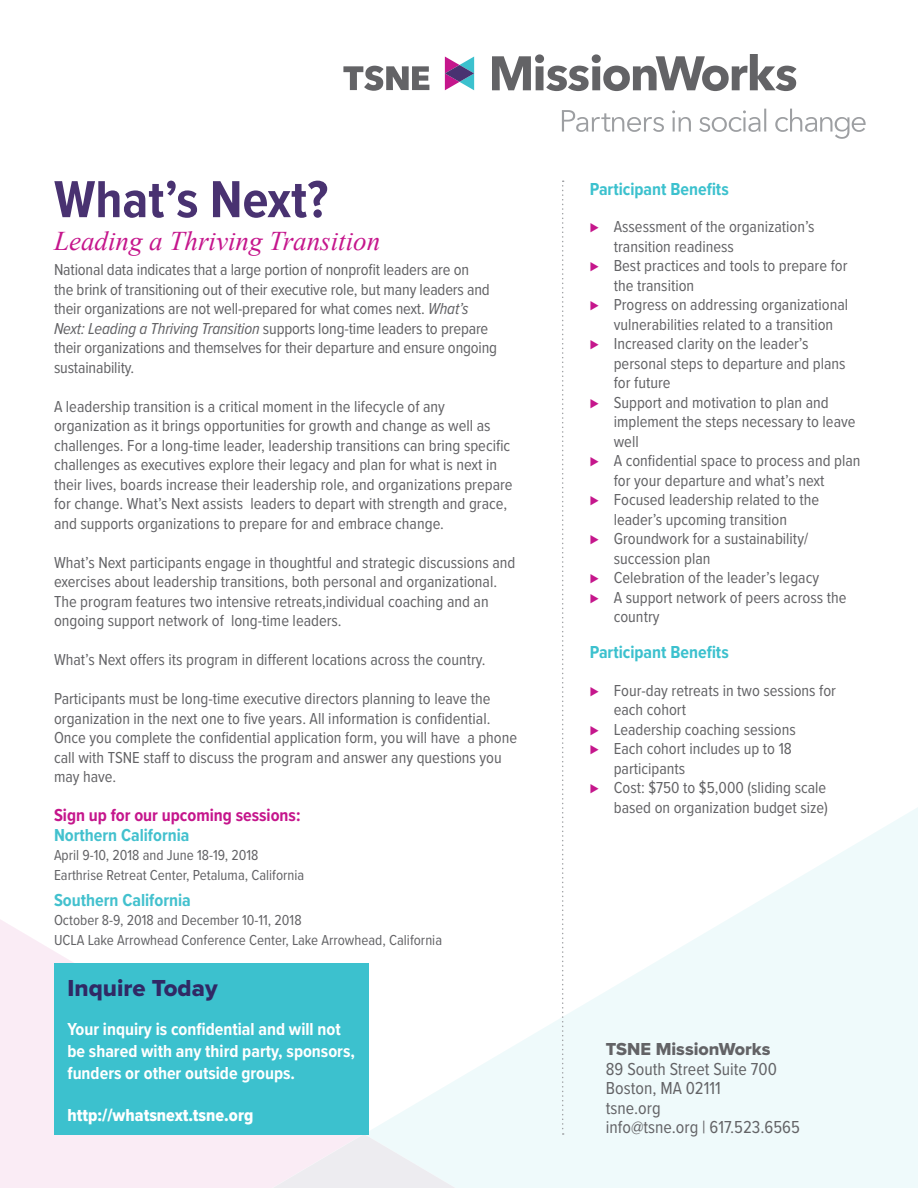
<style>
.page{position:relative;width:918px;height:1188px;background:#fff}
.page>*{position:absolute;margin:0;border:0;box-sizing:border-box;transform-origin:0 0}
.t1{font:700 54px "Proxima Nova Cond";color:#493271}
.t2{font:italic 27px "Times New Roman";color:#c5168c}
.t3{font:24px "Proxima Nova Extrabld";color:#302965}
.t4{font:700 18px/21.6px "Proxima Nova Cond";color:#fff}
.t5{font:18px/19.5px "Proxima Nova Cond";color:#636366}
.t6{font:700 18px "Proxima Nova Cond";color:#3cc1ce}
.t7{font:700 18px "Proxima Nova Cond";color:#43c1ce}
.t8{font:700 18px "Proxima Nova Cond";color:#c5168c}
.t9{font:18px "Proxima Nova Cond Extrabld";color:#fff}
.t10{font:18px "Proxima Nova Extrabld";color:#636366}
.t11{font:16.5px/19.5px "Proxima Nova Cond";color:#636366}
.t12{font:15px/19.5px "Proxima Nova Cond";color:#636366}
.s1{font-style:italic}
.s2{font-size:15px;color:#c5168c}
</style>
<div class="page">
<svg style="left:369px;top:808px;width:549px;height:326px;fill:#effafb"></svg>
<svg style="left:0;top:919px;width:74px;height:215px;background:#faeef6"></svg>
<svg style="left:0;top:1134px;width:918px;height:54px;fill:#effafb"></svg>
<svg style="left:562px;top:181px;width:2px;height:954px"></svg>
<svg style="left:562px;top:109px;width:304px;height:30px"></svg>
<svg style="left:492px;top:54px;width:305px;height:37px"></svg>
<svg style="left:343px;top:66px;width:86px;height:25px"></svg>
<svg style="left:445px;top:57px;width:29px;height:33px"></svg>
<div style="left:54px;top:963px;width:315px;height:172px;background:#3cc1ce"></div>
<h1 class="t1" style="left:54px;top:159px;width:276px">What’s Next?</h1>
<h2 class="t2" style="left:54px;top:222px;width:328px">Leading a Thriving Transition</h2>
<p class="t11" style="left:54px;top:259px;width:445px">National data indicates that a large portion of nonprofit leaders are on<br>the brink of transitioning out of their executive role, but many leaders and their organizations are not well-prepared for what comes next. <span class="s1">What’s Next: Leading a Thriving Transition</span> supports long-time leaders to prepare their organizations and themselves for their departure and ensure ongoing sustainability.</p>
<p class="t11" style="left:54px;top:396px;width:460px">A leadership transition is a critical moment in the lifecycle of any organization as it brings opportunities for growth and change as well as challenges. For a long-time leader, leadership transitions can bring specific challenges as executives explore their legacy and plan for what is next in their lives, boards increase their leadership role, and organizations prepare for change. What’s Next assists leaders to depart with strength and grace, and supports organizations to prepare for and embrace change.</p>
<p class="t11" style="left:54px;top:552px;width:463px">What’s Next participants engage in thoughtful and strategic discussions and exercises about leadership transitions, both personal and organizational.<br>The program features two intensive retreats,individual coaching and an ongoing support network of long-time leaders.</p>
<p class="t11" style="left:54px;top:649px;width:433px">What’s Next offers its program in different locations across the country.</p>
<p class="t11" style="left:54px;top:688px;width:465px">Participants must be long-time executive directors planning to leave the organization in the next one to five years. All information is confidential.<br>Once you complete the confidential application form, you will have a phone call with TSNE staff to discuss the program and answer any questions you may have.</p>
<p class="t8" style="left:54px;top:802px;width:248px">Sign up for our upcoming sessions:</p>
<p class="t7" style="left:54px;top:821px;width:137px">Northern California</p>
<p class="t12" style="left:54px;top:845px;width:252px">April 9-10, 2018 and June 18-19, 2018<br>Earthrise Retreat Center, Petaluma, California</p>
<p class="t7" style="left:54px;top:887px;width:138px">Southern California</p>
<p class="t12" style="left:54px;top:910px;width:390px">October 8-9, 2018 and December 10-11, 2018<br>UCLA Lake Arrowhead Conference Center, Lake Arrowhead, California</p>
<h3 class="t3" style="left:68px;top:970px;width:152px">Inquire Today</h3>
<p class="t4" style="left:68px;top:1018px;width:289px">Your inquiry is confidential and will not be shared with any third party, sponsors, funders or other outside groups.</p>
<p class="t9" style="left:68px;top:1102px;width:187px">http://whatsnext.tsne.org</p>
<p class="t6" style="left:590px;top:175px;width:140px">Participant Benefits</p>
<p class="t11" style="left:590px;top:216px;width:226px"><span class="s2">⊲</span> Assessment of the organization’s</p>
<p class="t11" style="left:614px;top:236px;width:122px">transition readiness</p>
<p class="t11" style="left:590px;top:255px;width:259px"><span class="s2">⊲</span> Best practices and tools to prepare for</p>
<p class="t11" style="left:614px;top:275px;width:82px">the transition</p>
<p class="t11" style="left:590px;top:294px;width:260px"><span class="s2">⊲</span> Progress on addressing organizational</p>
<p class="t11" style="left:614px;top:314px;width:221px">vulnerabilities related to a transition</p>
<p class="t11" style="left:590px;top:333px;width:220px"><span class="s2">⊲</span> Increased clarity on the leader’s</p>
<p class="t11" style="left:614px;top:353px;width:233px">personal steps to departure and plans</p>
<p class="t11" style="left:614px;top:372px;width:58px">for future</p>
<p class="t11" style="left:590px;top:392px;width:241px"><span class="s2">⊲</span> Support and motivation to plan and</p>
<p class="t11" style="left:614px;top:411px;width:243px">implement the steps necessary to leave</p>
<p class="t11" style="left:614px;top:431px;width:26px">well</p>
<p class="t11" style="left:590px;top:450px;width:272px"><span class="s2">⊲</span> A confidential space to process and plan</p>
<p class="t11" style="left:614px;top:470px;width:212px">for your departure and what’s next</p>
<p class="t11" style="left:590px;top:489px;width:231px"><span class="s2">⊲</span> Focused leadership related to the</p>
<p class="t11" style="left:614px;top:509px;width:175px">leader’s upcoming transition</p>
<p class="t11" style="left:590px;top:528px;width:220px"><span class="s2">⊲</span> Groundwork for a sustainability/</p>
<p class="t11" style="left:614px;top:548px;width:98px">succession plan</p>
<p class="t11" style="left:590px;top:567px;width:231px"><span class="s2">⊲</span> Celebration of the leader’s legacy</p>
<p class="t11" style="left:590px;top:587px;width:258px"><span class="s2">⊲</span> A support network of peers across the</p>
<p class="t11" style="left:614px;top:606px;width:47px">country</p>
<p class="t6" style="left:590px;top:639px;width:140px">Participant Benefits</p>
<p class="t11" style="left:590px;top:680px;width:248px"><span class="s2">⊲</span> Four-day retreats in two sessions for</p>
<p class="t11" style="left:614px;top:699px;width:74px">each cohort</p>
<p class="t11" style="left:590px;top:719px;width:208px"><span class="s2">⊲</span> Leadership coaching sessions</p>
<p class="t11" style="left:590px;top:738px;width:204px"><span class="s2">⊲</span> Each cohort includes up to 18</p>
<p class="t11" style="left:614px;top:758px;width:73px">participants</p>
<p class="t11" style="left:590px;top:777px;width:238px"><span class="s2">⊲</span> Cost: $750 to $5,000 (sliding scale</p>
<p class="t11" style="left:614px;top:797px;width:216px">based on organization budget size)</p>
<p class="t10" style="left:606px;top:1036px;width:166px">TSNE MissionWorks</p>
<p class="t5" style="left:606px;top:1058px;width:196px">89 South Street Suite 700<br>Boston, MA 02111<br>tsne.org<br>info@tsne.org | 617.523.6565</p>
</div>
